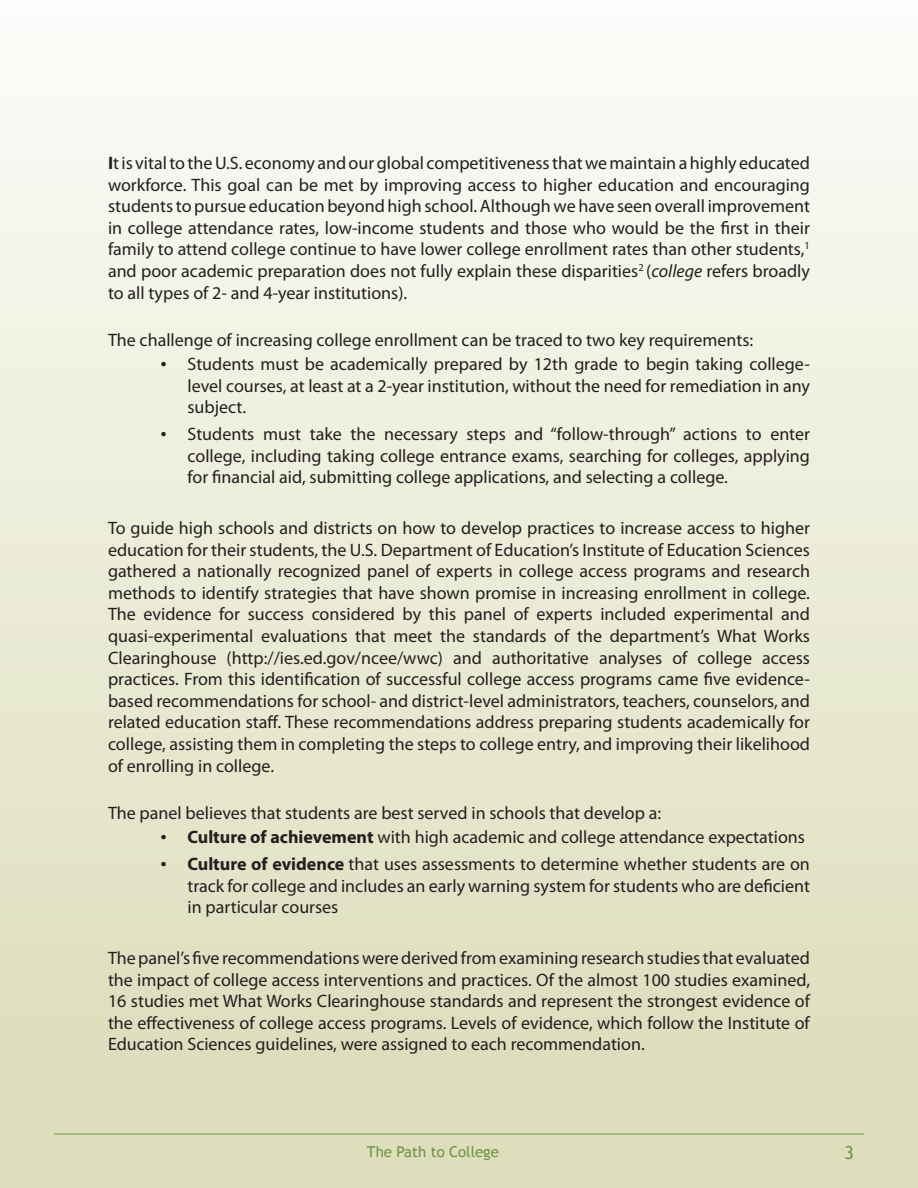
<style>
.page{position:relative;width:918px;height:1188px;background:#fff}
.page>*{position:absolute;margin:0;border:0;box-sizing:border-box;transform-origin:0 0}
.Bullets{font:18px/21.6px "Myriad Pro";color:#231f20;text-align:justify}
.t1{font:18px "Trebuchet MS";color:#709345}
.t2{font:15px "Trebuchet MS";color:#709345}
.s1{font-weight:700}
.s2{font-style:italic}
.s3{font-family:"Times New Roman"}
</style>
<div class="page">
<div style="left:0;top:0;width:918px;height:1188px;background:linear-gradient(to bottom,#fcfcf9,#dadbb6)"></div>
<hr style="left:54px;top:1134px;width:810px;height:1px;background:#789945">
<p class="Bullets" style="left:108px;top:153px;width:704px"><span class="s1">I</span>t is vital to the U.S. economy and our global competitiveness that we maintain a highly educated workforce. This goal can be met by improving access to higher education and encouraging students to pursue education beyond high school. Although we have seen overall improvement in college attendance rates, low-income students and those who would be the first in their family to attend college continue to have lower college enrollment rates than other students,<sup>1 </sup>and poor academic preparation does not fully explain these disparities<sup>2</sup> (<span class="s2">college</span> refers broadly to all types of 2- and 4-year institutions).</p>
<p class="Bullets" style="left:108px;top:330px;width:647px">The challenge of increasing college enrollment can be traced to two key requirements:</p>
<p class="Bullets" style="left:188px;top:353px;width:624px;text-indent:-27px"><span class="s3">•</span> Students must be academically prepared by 12th grade to begin taking college&shy;level courses, at least at a 2-year institution, without the need for remediation in any subject.</p>
<p class="Bullets" style="left:188px;top:424px;width:624px;text-indent:-27px"><span class="s3">•</span> Students must take the necessary steps and “follow-through” actions to enter college, including taking college entrance exams, searching for colleges, applying for financial aid, submitting college applications, and selecting a college.</p>
<p class="Bullets" style="left:108px;top:518px;width:704px">To guide high schools and districts on how to develop practices to increase access to higher education for their students, the U.S. Department of Education’s Institute of Education Sciences gathered a nationally recognized panel of experts in college access programs and research methods to identify strategies that have shown promise in increasing enrollment in college.<br>The evidence for success considered by this panel of experts included experimental and quasi-experimental evaluations that meet the standards of the department’s What Works Clearinghouse (http://ies.ed.gov/ncee/wwc) and authoritative analyses of college access practices. From this identification of successful college access programs came five evidence&shy;based recommendations for school- and district-level administrators, teachers, counselors, and related education staff. These recommendations address preparing students academically for college, assisting them in completing the steps to college entry, and improving their likelihood of enrolling in college.</p>
<p class="Bullets" style="left:108px;top:803px;width:555px">The panel believes that students are best served in schools that develop a:</p>
<p class="Bullets" style="left:160px;top:826px;width:646px"><span class="s3">•</span> <span class="s1">Culture of achievement</span> with high academic and college attendance expectations</p>
<p class="Bullets" style="left:188px;top:853px;width:624px;text-indent:-27px"><span class="s3">•</span> <span class="s1">Culture of evidence</span> that uses assessments to determine whether students are on track for college and includes an early warning system for students who are deficient in particular courses</p>
<p class="Bullets" style="left:108px;top:947px;width:704px">The panel’s five recommendations were derived from examining research studies that evaluated the impact of college access interventions and practices. Of the almost 100 studies examined, 16 studies met What Works Clearinghouse standards and represent the strongest evidence of the effectiveness of college access programs. Levels of evidence, which follow the Institute of Education Sciences guidelines, were assigned to each recommendation.</p>
<p class="t2" style="left:367px;top:1143px;width:134px">The Path to College</p>
<p class="t1" style="left:845px;top:1142px;width:11px">3</p>
</div>
